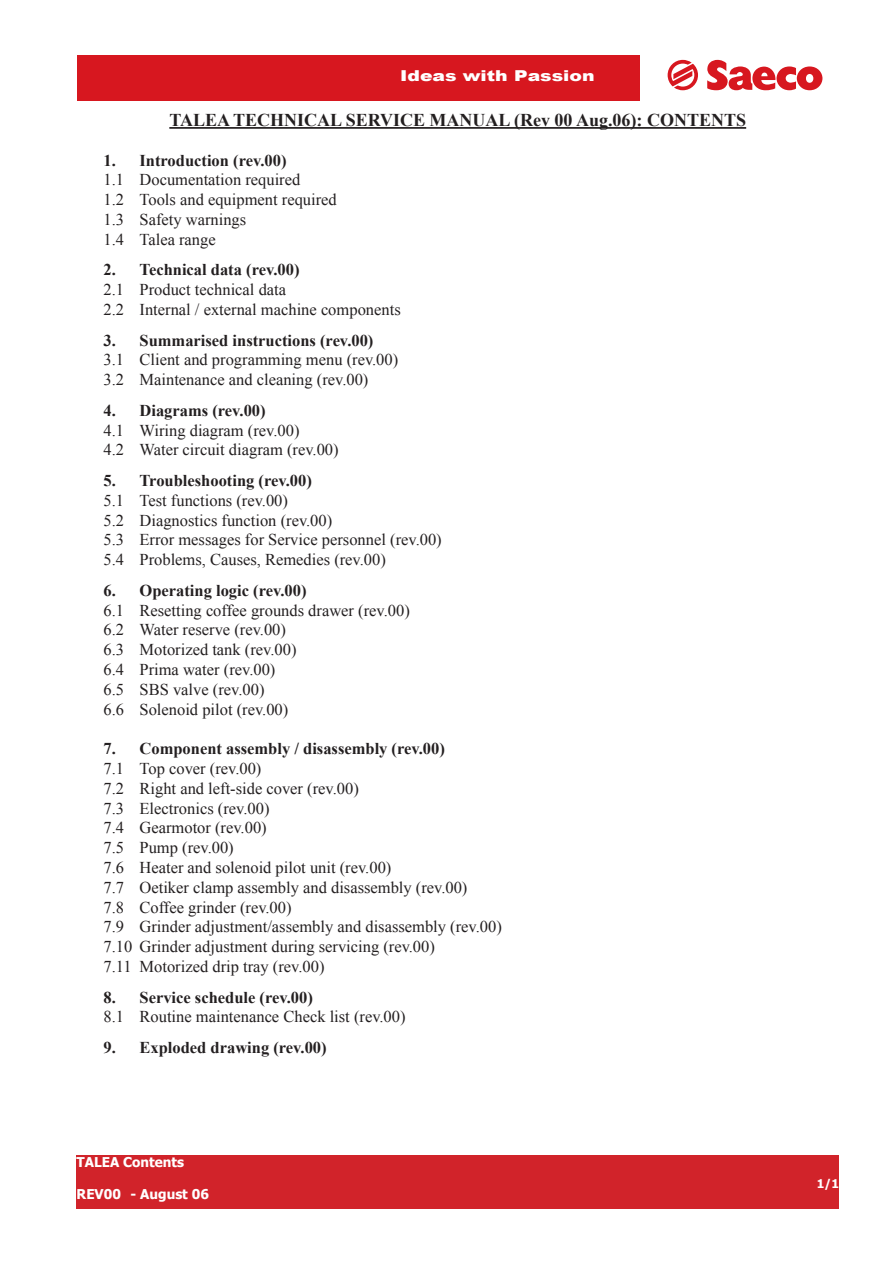
<style>
.page{position:relative;width:893px;height:1263px;background:#fff}
.page>*{position:absolute;margin:0;border:0;box-sizing:border-box;transform-origin:0 0}
.t1{font:700 18px "Times New Roman";color:#231f20}
.t2{font:16.5px/19.8px "Times New Roman";color:#231f20}
.t3{font:700 16.5px "Times New Roman";color:#231f20}
.t4{font:900 15px "Arial";color:#fff;scale:1.25 1}
.t5{font:700 13.5px "Tahoma";color:#fff}
.t6{font:700 12px "Tahoma";color:#fff}
</style>
<div class="page">
<div style="left:77px;top:1155px;width:762px;height:54px;background:#d1232a"></div>
<div style="left:78px;top:55px;width:562px;height:45px;background:#d7171f"></div>
<svg style="left:668px;top:60px;width:30px;height:30px"></svg>
<svg style="left:707px;top:60px;width:115px;height:30px"></svg>
<hr style="left:169px;top:127px;width:577px;height:2px;background:#231f20">
<p class="t4" style="left:400px;top:65px;width:157px">Ideas with Passion</p>
<p class="t1" style="left:169px;top:107px;width:578px">TALEA TECHNICAL SERVICE MANUAL (Rev 00 Aug.06): CONTENTS</p>
<p class="t3" style="left:104px;top:149px;width:184px">1. Introduction (rev.00)</p>
<p class="t2" style="left:104px;top:170px;width:235px">1.1 Documentation required<br>1.2 Tools and equipment required<br>1.3 Safety warnings<br>1.4 Talea range</p>
<p class="t3" style="left:104px;top:258px;width:197px">2. Technical data (rev.00)</p>
<p class="t2" style="left:104px;top:279px;width:299px">2.1 Product technical data<br>2.2 Internal / external machine components</p>
<p class="t3" style="left:104px;top:329px;width:271px">3. Summarised instructions (rev.00)</p>
<p class="t2" style="left:104px;top:350px;width:296px">3.1 Client and programming menu (rev.00)<br>3.2 Maintenance and cleaning (rev.00)</p>
<p class="t3" style="left:104px;top:399px;width:164px">4. Diagrams (rev.00)</p>
<p class="t2" style="left:104px;top:420px;width:237px">4.1 Wiring diagram (rev.00)<br>4.2 Water circuit diagram (rev.00)</p>
<p class="t3" style="left:104px;top:469px;width:210px">5. Troubleshooting (rev.00)</p>
<p class="t2" style="left:104px;top:490px;width:340px">5.1 Test functions (rev.00)<br>5.2 Diagnostics function (rev.00)<br>5.3 Error messages for Service personnel (rev.00)<br>5.4 Problems, Causes, Remedies (rev.00)</p>
<p class="t3" style="left:104px;top:579px;width:204px">6. Operating logic (rev.00)</p>
<p class="t2" style="left:104px;top:600px;width:308px">6.1 Resetting coffee grounds drawer (rev.00)<br>6.2 Water reserve (rev.00)<br>6.3 Motorized tank (rev.00)<br>6.4 Prima water (rev.00)<br>6.5 SBS valve (rev.00)<br>6.6 Solenoid pilot (rev.00)</p>
<p class="t3" style="left:104px;top:737px;width:343px">7. Component assembly / disassembly (rev.00)</p>
<p class="t2" style="left:104px;top:758px;width:400px">7.1 Top cover (rev.00)<br>7.2 Right and left-side cover (rev.00)<br>7.3 Electronics (rev.00)<br>7.4 Gearmotor (rev.00)<br>7.5 Pump (rev.00)<br>7.6 Heater and solenoid pilot unit (rev.00)<br>7.7 Oetiker clamp assembly and disassembly (rev.00)<br>7.8 Coffee grinder (rev.00)<br>7.9 Grinder adjustment/assembly and disassembly (rev.00)<br>7.10 Grinder adjustment during servicing (rev.00)<br>7.11 Motorized drip tray (rev.00)</p>
<p class="t3" style="left:104px;top:986px;width:211px">8. Service schedule (rev.00)</p>
<p class="t2" style="left:104px;top:1007px;width:304px">8.1 Routine maintenance Check list (rev.00)</p>
<p class="t3" style="left:104px;top:1036px;width:225px">9. Exploded drawing (rev.00)</p>
<p class="t5" style="left:77px;top:1152px;width:109px">TALEA Contents</p>
<p class="t5" style="left:77px;top:1185px;width:134px">REV00 - August 06</p>
<p class="t6" style="left:817px;top:1176px;width:24px">1/1</p>
</div>
